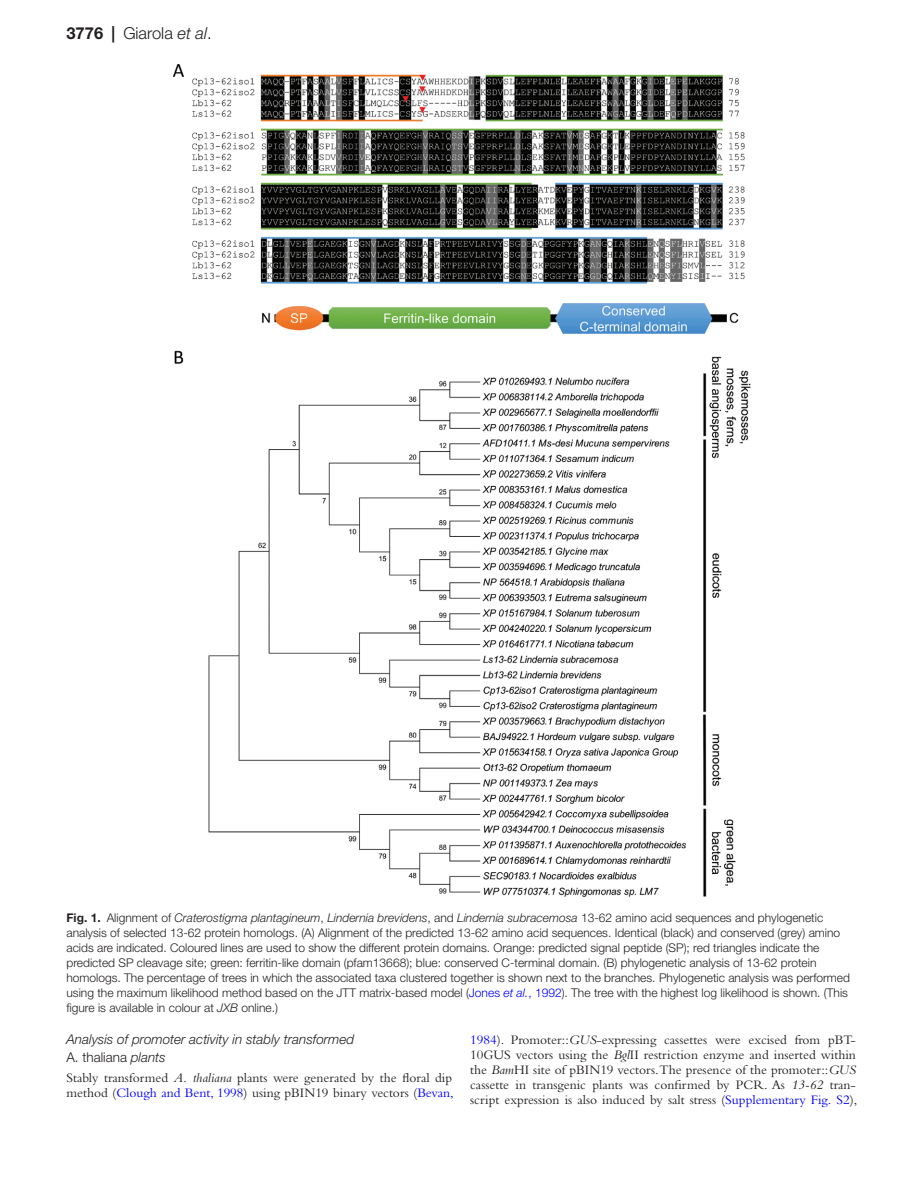
<style>
.page{position:relative;width:919px;height:1187px;background:#fff}
.page>*{position:absolute;margin:0;border:0;box-sizing:border-box;transform-origin:0 0}
.t1{font:300 16.5px "Helvetica Neue LT Std";color:#231f20}
.t2{font:13.5px/15px "Bembo Std";color:#231f20}
.t3{font:italic 300 13.5px/18px "Helvetica Neue LT Std";color:#231f20}
.t4{font:300 12px/15px "Helvetica Neue LT Std";color:#231f20}
.s1{font-weight:700}
.s2{font-style:italic}
.s3{color:#00f}
.s4{font-style:italic;color:#00f}
.s5{font-style:normal}
</style>
<div class="page">
<img style="left:173px;top:64px;width:577px;height:833px">
<h1 class="t1" style="left:66px;top:23px;width:147px"><span class="s1">3776 |</span> Giarola <span class="s2">et al</span>.</h1>
<p class="t4" style="left:66px;top:909px;width:785px"><span class="s1">Fig. 1.</span> Alignment of <span class="s2">Craterostigma plantagineum</span>, <span class="s2">Lindernia brevidens</span>, and <span class="s2">Lindernia subracemosa</span> 13-62 amino acid sequences and phylogenetic analysis of selected 13-62 protein homologs. (A) Alignment of the predicted 13-62 amino acid sequences. Identical (black) and conserved (grey) amino acids are indicated. Coloured lines are used to show the different protein domains. Orange: predicted signal peptide (SP); red triangles indicate the predicted SP cleavage site; green: ferritin-like domain (pfam13668); blue: conserved C-terminal domain. (B) phylogenetic analysis of 13-62 protein homologs. The percentage of trees in which the associated taxa clustered together is shown next to the branches. Phylogenetic analysis was performed using the maximum likelihood method based on the JTT matrix-based model (<span class="s3">Jones</span> <span class="s4">et al.</span><span class="s3">, 1992</span>). The tree with the highest log likelihood is shown. (This figure is available in colour at <span class="s2">JXB</span> online.)</p>
<p class="t3" style="left:66px;top:1030px;width:289px">Analysis of promoter activity in stably transformed<br><span class="s5">A. thaliana</span> plants</p>
<p class="t2" style="left:66px;top:1069px;width:388px">Stably transformed <span class="s2">A. thaliana</span> plants were generated by the floral dip method (<span class="s3">Clough and Bent, 1998</span>) using pBIN19 binary vectors (<span class="s3">Bevan,</span></p>
<p class="t2" style="left:470px;top:1031px;width:388px;text-align:justify"><span class="s3">1984</span>). Promoter::<span class="s2">GUS</span>-expressing cassettes were excised from pBT-10GUS vectors using the <span class="s2">Bgl</span>II restriction enzyme and inserted within the <span class="s2">Bam</span>HI site of pBIN19 vectors. The presence of the promoter::<span class="s2">GUS </span>cassette in transgenic plants was confirmed by PCR. As <span class="s2">13-62</span> tran&shy;script expression is also induced by salt stress (<span class="s3">Supplementary Fig. S2</span>),</p>
</div>
